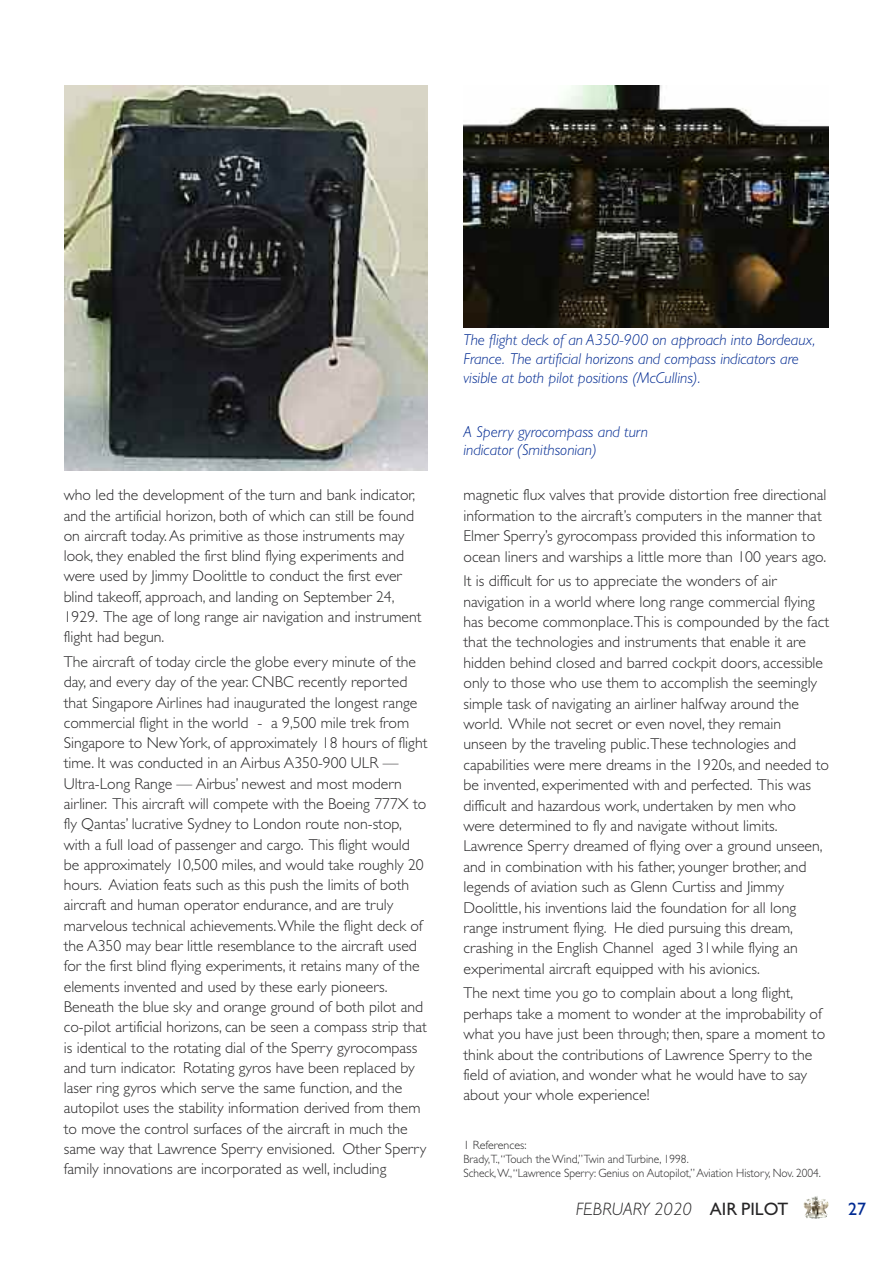
<style>
.page{position:relative;width:893px;height:1263px;background:#fff}
.page>*{position:absolute;margin:0;border:0;box-sizing:border-box;transform-origin:0 0}
.t1{font:italic 300 18px "Gill Sans";color:#272627}
.t2{font:18px "Gill Sans TT";color:#002a92}
.t3{font:15.75px/20.2px "Gill Sans Light TT";color:#272627}
.t4{font:italic 300 15.75px/18.9px "Gill Sans";color:#002a92}
.t5{font:12px/14.4px "Gill Sans Light TT";color:#272627}
.s1{font-family:"Gill Sans TT";font-weight:400;font-style:normal}
</style>
<div class="page">
<img style="left:803px;top:1199px;width:11px;height:14px">
<img style="left:65px;top:85px;width:362px;height:385px">
<img style="left:463px;top:85px;width:365px;height:242px">
<p class="t3" style="left:64px;top:485px;width:359px">who led the development of the turn and bank indicator, and the artificial horizon, both of which can still be found on aircraft today.As primitive as those instruments may look, they enabled the first blind flying experiments and were used by Jimmy Doolittle to conduct the first ever blind takeoff, approach, and landing on September 24, 1929. The age of long range air navigation and instrument flight had begun.</p>
<p class="t3" style="left:64px;top:651px;width:365px">The aircraft of today circle the globe every minute of the day, and every day of the year. CNBC recently reported that Singapore Airlines had inaugurated the longest range commercial flight in the world - a 9,500 mile trek from Singapore to NewYork, of approximately 18 hours of flight time. It was conducted in an Airbus A350-900 ULR — Ultra-Long Range — Airbus’ newest and most modern airliner. This aircraft will compete with the Boeing 777X to fly Qantas’ lucrative Sydney to London route non-stop, with a full load of passenger and cargo. This flight would be approximately 10,500 miles, and would take roughly 20 hours. Aviation feats such as this push the limits of both aircraft and human operator endurance, and are truly marvelous technical achievements.While the flight deck of the A350 may bear little resemblance to the aircraft used for the first blind flying experiments, it retains many of the elements invented and used by these early pioneers.<br>Beneath the blue sky and orange ground of both pilot and co-pilot artificial horizons, can be seen a compass strip that is identical to the rotating dial of the Sperry gyrocompass and turn indicator. Rotating gyros have been replaced by laser ring gyros which serve the same function, and the autopilot uses the stability information derived from them to move the control surfaces of the aircraft in much the same way that Lawrence Sperry envisioned. Other Sperry family innovations are incorporated as well, including</p>
<p class="t4" style="left:463px;top:331px;width:353px">The flight deck of an A350-900 on approach into Bordeaux,<br>France. The artificial horizons and compass indicators are visible at both pilot positions (McCullins).</p>
<p class="t4" style="left:463px;top:423px;width:186px">A Sperry gyrocompass and turn indicator (Smithsonian)</p>
<p class="t3" style="left:463px;top:485px;width:364px">magnetic flux valves that provide distortion free directional information to the aircraft’s computers in the manner that Elmer Sperry’s gyrocompass provided this information to ocean liners and warships a little more than 100 years ago.</p>
<p class="t3" style="left:463px;top:570px;width:367px">It is difficult for us to appreciate the wonders of air navigation in a world where long range commercial flying has become commonplace.This is compounded by the fact that the technologies and instruments that enable it are hidden behind closed and barred cockpit doors, accessible only to those who use them to accomplish the seemingly simple task of navigating an airliner halfway around the world. While not secret or even novel, they remain<br>unseen by the traveling public.These technologies and capabilities were mere dreams in the 1920s, and needed to be invented, experimented with and perfected. This was difficult and hazardous work, undertaken by men who were determined to fly and navigate without limits.<br>Lawrence Sperry dreamed of flying over a ground unseen, and in combination with his father, younger brother, and legends of aviation such as Glenn Curtiss and Jimmy Doolittle, his inventions laid the foundation for all long range instrument flying. He died pursuing this dream, crashing in the English Channel aged 31while flying an experimental aircraft equipped with his avionics.</p>
<p class="t3" style="left:463px;top:983px;width:363px">The next time you go to complain about a long flight, perhaps take a moment to wonder at the improbability of what you have just been through; then, spare a moment to think about the contributions of Lawrence Sperry to the field of aviation, and wonder what he would have to say about your whole experience!</p>
<p class="t5" style="left:463px;top:1137px;width:359px">1 References:<br>Brady,T.,“Touch the Wind,”Twin andTurbine, 1998.<br>Scheck,W.,“Lawrence Sperry: Genius on Autopilot,”Aviation History, Nov. 2004.</p>
<p class="t1" style="left:576px;top:1202px;width:214px">FEBRUARY 2020 <span class="s1">AIR PILOT</span></p>
<p class="t2" style="left:848px;top:1198px;width:19px">27</p>
</div>
